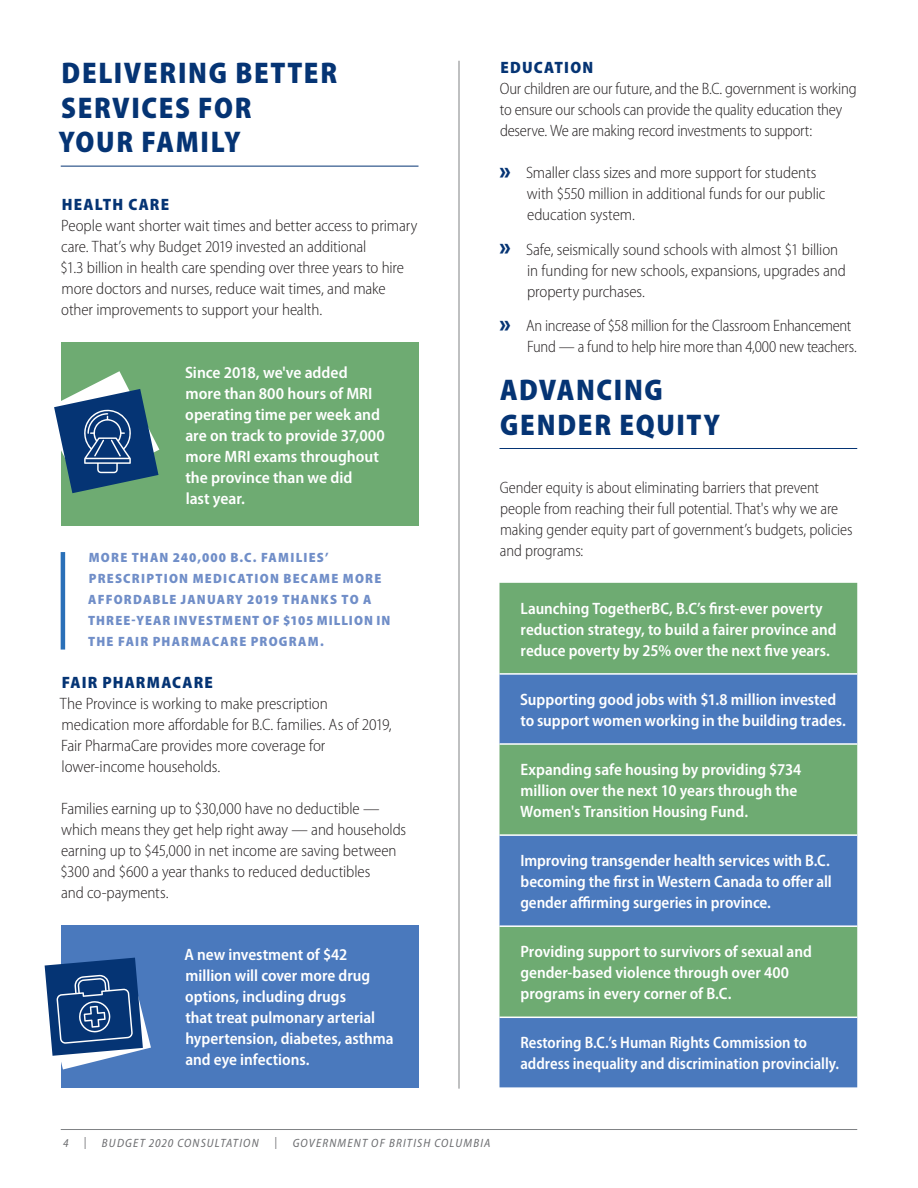
<style>
.page{position:relative;width:918px;height:1188px;background:#fff}
.page>*{position:absolute;margin:0;border:0;box-sizing:border-box;transform-origin:0 0}
._1_Headline{font:900 semi-condensed 30px/34.5px "Myriad Pro";letter-spacing:.06em;color:#053474;scale:.96 1}
.Body{font:300 semi-condensed 16.5px/21px "Myriad Pro";letter-spacing:-.01em;color:#231f20}
.Body-WHITE{font:600 semi-condensed 16.5px/21px "Myriad Pro";color:#fff}
.Body-WHITE-2{font:600 semi-condensed 16.5px/21px "Myriad Pro";color:#fff;scale:.96 1}
._2_SubHeadline{font:900 semi-condensed 16.5px "Myriad Pro";letter-spacing:.07em;color:#053474}
.CallOut-Text{font:900 semi-condensed 13.5px/21px "Myriad Pro";letter-spacing:.08em;color:#708ec8}
.t1{font:italic semi-condensed 12px "Myriad Pro";letter-spacing:.1em;color:#6c6d70}
.s1{font-weight:900;font-size:25.05px;color:#053474}
</style>
<div class="page">
<hr style="left:61px;top:1129px;width:796px;height:1px;background:#808285">
<hr style="left:61px;top:166px;width:357px;height:1px;background:#053474">
<hr style="left:61px;top:552px;width:4px;height:98px;background:#2a70b8">
<div style="left:61px;top:342px;width:357px;height:184px;background:#6eab72"></div>
<div style="left:61px;top:925px;width:357px;height:163px;background:#4a79bd"></div>
<hr style="left:500px;top:448px;width:357px;height:1px;background:#053474">
<div style="left:500px;top:583px;width:357px;height:90px;background:#6eab72"></div>
<svg style="left:500px;top:675px;width:357px;height:412px;background:#5a8f9c"></svg>
<hr style="left:500px;top:743px;width:357px;height:2px;background:#fff">
<hr style="left:500px;top:834px;width:357px;height:2px;background:#fff">
<hr style="left:500px;top:925px;width:357px;height:2px;background:#fff">
<hr style="left:500px;top:1017px;width:357px;height:1px;background:#fff">
<hr style="left:459px;top:61px;width:1px;height:1028px;background:#808285">
<svg style="left:54px;top:371px;width:105px;height:122px"></svg>
<svg style="left:44px;top:958px;width:107px;height:112px"></svg>
<p class="_1_Headline" style="left:59px;top:56px;width:291px">DELIVERING BETTER<br>SERVICES FOR<br>YOUR FAMILY</p>
<p class="_2_SubHeadline" style="left:62px;top:196px;width:109px">HEALTH CARE</p>
<p class="Body" style="left:60px;top:216px;width:358px">People want shorter wait times and better access to primary care. That’s why Budget 2019 invested an additional<br>$1.3 billion in health care spending over three years to hire more doctors and nurses, reduce wait times, and make other improvements to support your health.</p>
<p class="Body-WHITE" style="left:185px;top:362px;width:201px">Since 2018, we've added more than 800 hours of MRI operating time per week and are on track to provide 37,000 more MRI exams throughout the province than we did<br>last year.</p>
<p class="CallOut-Text" style="left:88px;top:547px;width:304px">MORE THAN 240,000 B.C. FAMILIES’ PRESCRIPTION MEDICATION BECAME MORE AFFORDABLE JANUARY 2019 THANKS TO A THREE-YEAR INVESTMENT OF $105 MILLION IN THE FAIR PHARMACARE PROGRAM.</p>
<p class="_2_SubHeadline" style="left:62px;top:673px;width:153px">FAIR PHARMACARE</p>
<p class="Body" style="left:60px;top:694px;width:333px">The Province is working to make prescription medication more affordable for B.C. families. As of 2019, Fair PharmaCare provides more coverage for lower-income households.</p>
<p class="Body" style="left:60px;top:799px;width:347px">Families earning up to $30,000 have no deductible — which means they get help right away — and households earning up to $45,000 in net income are saving between $300 and $600 a year thanks to reduced deductibles<br>and co-payments.</p>
<p class="Body-WHITE" style="left:184px;top:944px;width:211px">A new investment of $42 million will cover more drug options, including drugs<br>that treat pulmonary arterial hypertension, diabetes, asthma and eye infections.</p>
<p class="_2_SubHeadline" style="left:500px;top:58px;width:94px">EDUCATION</p>
<p class="Body" style="left:500px;top:78px;width:358px">Our children are our future, and the B.C. government is working to ensure our schools can provide the quality education they deserve. We are making record investments to support:</p>
<p class="Body" style="left:527px;top:162px;width:300px;text-indent:-27px"><span class="s1">»</span> Smaller class sizes and more support for students with $550 million in additional funds for our public education system.</p>
<p class="Body" style="left:527px;top:239px;width:320px;text-indent:-27px"><span class="s1">»</span> Safe, seismically sound schools with almost $1 billion in funding for new schools, expansions, upgrades and property purchases.</p>
<p class="Body" style="left:527px;top:315px;width:331px;text-indent:-27px"><span class="s1">»</span> An increase of $58 million for the Classroom Enhancement<br>Fund — a fund to help hire more than 4,000 new teachers.</p>
<p class="_1_Headline" style="left:500px;top:373px;width:231px">ADVANCING<br>GENDER EQUITY</p>
<p class="Body" style="left:500px;top:477px;width:354px">Gender equity is about eliminating barriers that prevent people from reaching their full potential. That's why we are making gender equity part of government’s budgets, policies and programs:</p>
<p class="Body-WHITE" style="left:520px;top:598px;width:318px">Launching TogetherBC, B.C’s first-ever poverty reduction strategy, to build a fairer province and reduce poverty by 25% over the next five years.</p>
<p class="Body-WHITE" style="left:520px;top:689px;width:327px">Supporting good jobs with $1.8 million invested to support women working in the building trades.</p>
<p class="Body-WHITE" style="left:520px;top:759px;width:283px">Expanding safe housing by providing $734 million over the next 10 years through the<br>Women's Transition Housing Fund.</p>
<p class="Body-WHITE" style="left:520px;top:850px;width:313px">Improving transgender health services with B.C. becoming the first in Western Canada to offer all gender affirming surgeries in province.</p>
<p class="Body-WHITE" style="left:520px;top:941px;width:293px">Providing support to survivors of sexual and gender-based violence through over 400 programs in every corner of B.C.</p>
<p class="Body-WHITE-2" style="left:520px;top:1032px;width:334px">Restoring B.C.’s Human Rights Commission to address inequality and discrimination provincially.</p>
<p class="t1" style="left:84px;top:1135px;width:4px">|</p>
<p class="t1" style="left:102px;top:1137px;width:158px">BUDGET 2020 CONSULTATION</p>
<p class="t1" style="left:274px;top:1135px;width:4px">|</p>
<p class="t1" style="left:63px;top:1137px;width:7px">4</p>
<p class="t1" style="left:293px;top:1137px;width:199px">GOVERNMENT OF BRITISH COLUMBIA</p>
</div>
